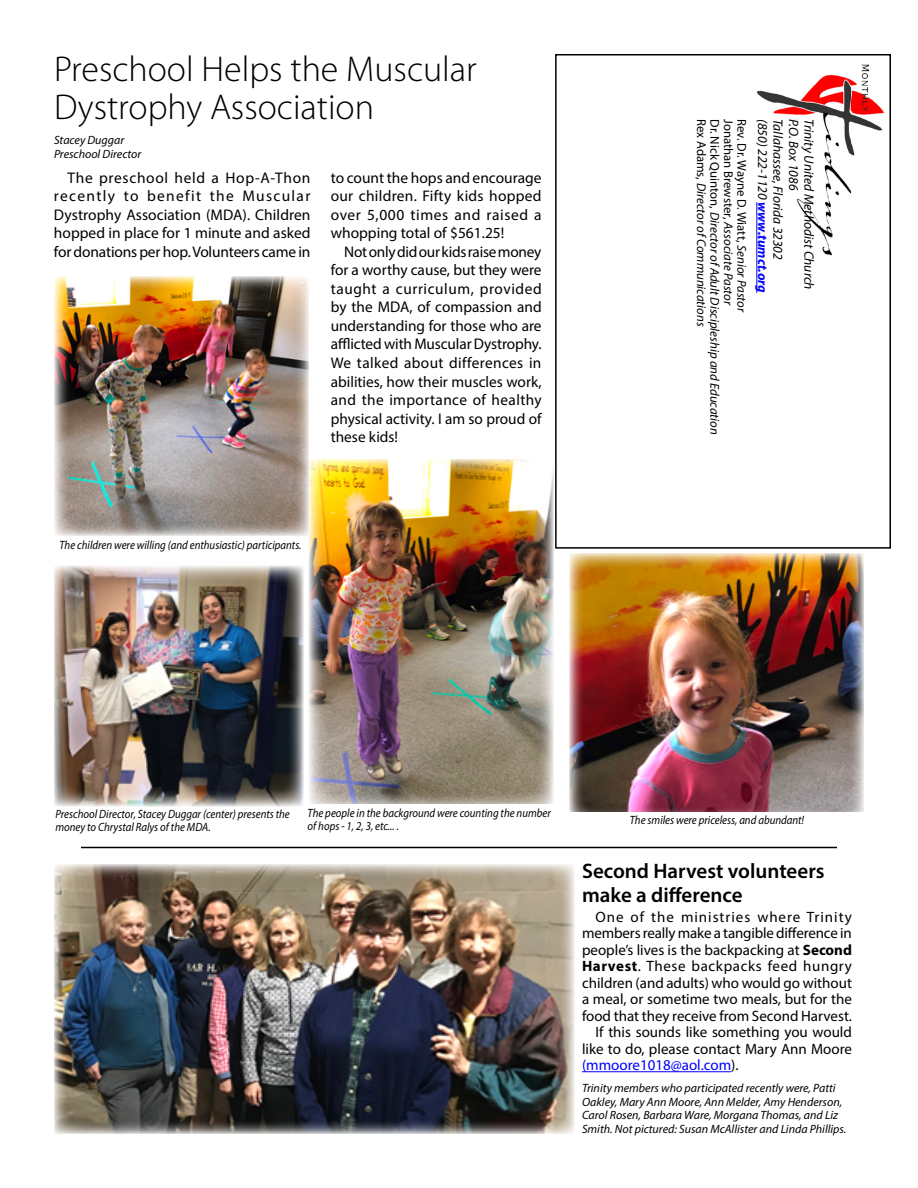
<style>
.page{position:relative;width:918px;height:1188px;background:#fff}
.page>*{position:absolute;margin:0;border:0;box-sizing:border-box;transform-origin:0 0}
.t1{font:300 36px/37.5px "Myriad Pro";color:#000}
.t2{font:600 21px/24px "Myriad Pro";color:#000}
.t3{font:15.45px/18.6px "Myriad Pro";color:#000;text-align:justify}
.t4{font:15px "Myriad Pro";color:#000}
.t5{font:15px "Myriad Pro";letter-spacing:.04em;color:#000}
.t6{font:15px "Myriad Pro";letter-spacing:.065em;color:#000}
.t7{font:15px "Myriad Pro";color:#00f}
.t8{font:italic 13.5px "Myriad Pro";color:#000}
.t9{font:italic 12.75px/13.5px "Myriad Pro";color:#000}
.t10{font:italic 12px/13.5px "Myriad Pro";color:#000;scale:.9 1}
.t11{font:italic 12px/13.5px "Myriad Pro";color:#000}
.s1{font-style:normal}
.s2{font-weight:700;color:#00f}
.s3{font-weight:700}
.s4{color:#000}
</style>
<div class="page">
<img style="left:757px;top:64px;width:127px;height:199px">
<div style="left:555px;top:54px;width:336px;height:495px;border:2px solid #000"></div>
<img style="left:54px;top:864px;width:521px;height:270px">
<img style="left:54px;top:566px;width:250px;height:241px">
<img style="left:569px;top:553px;width:295px;height:259px">
<img style="left:309px;top:459px;width:245px;height:345px">
<hr style="left:582px;top:1071px;width:149px;height:1px;background:#00f">
<hr style="left:81px;top:847px;width:756px;height:1px;background:#000">
<hr style="left:756px;top:202px;width:1px;height:91px;background:#00f">
<img style="left:54px;top:277px;width:255px;height:259px">
<h1 class="t1" style="left:54px;top:51px;width:424px">Preschool Helps the Muscular<br>Dystrophy Association</h1>
<p class="t11" style="left:54px;top:133px;width:89px">Stacey Duggar<br>Preschool Director</p>
<p class="t3" style="left:54px;top:168px;width:258px;text-indent:14px">The preschool held a Hop-A-Thon recently to benefit the Muscular Dystrophy Association (MDA). Children hopped in place for 1 minute and asked for donations per hop. Volunteers came in</p>
<p class="t3" style="left:331px;top:168px;width:213px">to count the hops and encourage our children. Fifty kids hopped over 5,000 times and raised a whopping total of $561.25!</p>
<p class="t3" style="left:331px;top:242px;width:212px;text-indent:14px">Not only did our kids raise money for a worthy cause, but they were taught a curriculum, provided by the MDA, of compassion and understanding for those who are afflicted with Muscular Dystrophy.<br>We talked about differences in abilities, how their muscles work, and the importance of healthy physical activity. I am so proud of these kids!</p>
<p class="t10" style="left:60px;top:538px;width:270px">The children were willing (and enthusiastic) participants.</p>
<p class="t9" style="left:749px;top:119px;width:317px;rotate:90deg"><span class="s1">Rev. Dr. Wayne D. Wiatt,</span> Senior Pastor<br><span class="s1">Jonathan Brewster,</span> Associate Pastor<br><span class="s1">Dr. Nick Quinton,</span> Director of Adult Discipleship and Education <span class="s1">Rex Adams,</span> Director of Communications</p>
<p class="t8" style="left:771px;top:119px;width:175px;rotate:90deg">(850) 222-1120 <span class="s2">www.tumct.org</span></p>
<p class="t8" style="left:787px;top:119px;width:142px;rotate:90deg">Tallahassee, Florida 32302</p>
<p class="t8" style="left:802px;top:119px;width:73px;rotate:90deg">P.O. Box 1086</p>
<p class="t8" style="left:817px;top:119px;width:172px;rotate:90deg">Trinity United Methodist Church</p>
<p class="t10" style="left:308px;top:806px;width:272px">The people in the background were counting the number of hops - 1, 2, 3, etc... .</p>
<p class="t10" style="left:56px;top:807px;width:262px">Preschool Director, Stacey Duggar (center) presents the money to Chrystal Ralys of the MDA.</p>
<p class="t10" style="left:630px;top:813px;width:195px">The smiles were priceless, and abundant!</p>
<h2 class="t2" style="left:582px;top:859px;width:244px">Second Harvest volunteers make a difference</h2>
<p class="t6" style="left:596px;top:907px;width:258px">One of the ministries where Trinity</p>
<p class="t4" style="left:582px;top:924px;width:271px">members really make a tangible difference in</p>
<p class="t4" style="left:582px;top:940px;width:272px">people’s lives is the backpacking at <span class="s3">Second</span></p>
<p class="t5" style="left:582px;top:957px;width:271px"><span class="s3">Harvest</span>. These backpacks feed hungry</p>
<p class="t4" style="left:582px;top:973px;width:272px">children (and adults) who would go without</p>
<p class="t4" style="left:582px;top:990px;width:272px">a meal, or sometime two meals, but for the</p>
<p class="t4" style="left:582px;top:1006px;width:272px">food that they receive from Second Harvest.</p>
<p class="t4" style="left:596px;top:1023px;width:258px">If this sounds like something you would</p>
<p class="t4" style="left:582px;top:1039px;width:271px">like to do, please contact Mary Ann Moore</p>
<p class="t7" style="left:582px;top:1056px;width:158px">(mmoore1018@aol.com<span class="s4">).</span></p>
<p class="t11" style="left:582px;top:1081px;width:266px">Trinity members who participated recently were, Patti Oakley, Mary Ann Moore, Ann Melder, Amy Henderson, Carol Rosen, Barbara Ware, Morgana Thomas, and Liz Smith. Not pictured: Susan McAllister and Linda Phillips.</p>
</div>
